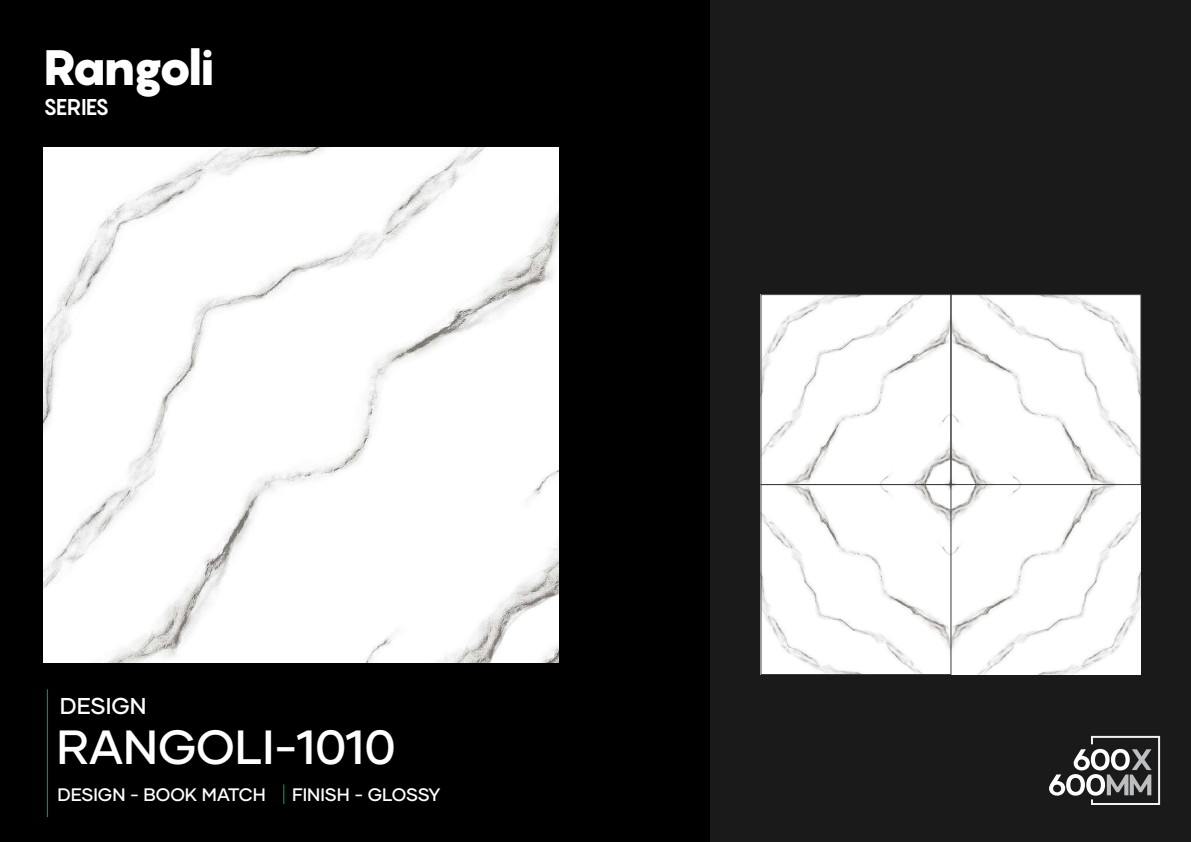
<style>
.page{position:relative;width:1191px;height:842px;background:#000}
.page>*{position:absolute;margin:0;border:0;box-sizing:border-box;transform-origin:0 0}
.t1{font:900 49.1px "Pangram";letter-spacing:-.095em;color:#fff}
.t2{font:500 47.9px "Gilmer";color:#fff}
.t3{font:500 22.9px "Gilmer";color:#fff}
.t4{font:700 22.5px "Pangram";letter-spacing:-.04em;color:#fff}
.t5{font:500 18px "Gilmer";color:#fff}
</style>
<div class="page">
<div style="left:711px;top:0;width:480px;height:842px;background:#1a1a1a"></div>
<hr style="left:47px;top:689px;width:1px;height:128px;background:#009245">
<svg style="left:283px;top:784px;width:1px;height:20px"></svg>
<img style="left:43px;top:147px;width:515px;height:516px">
<img style="left:763px;top:296px;width:378px;height:378px">
<div style="left:761px;top:294px;width:190px;height:191px;border:1px solid #3d3d3d"></div>
<div style="left:950px;top:294px;width:191px;height:191px;border:1px solid #3d3d3d"></div>
<div style="left:761px;top:484px;width:190px;height:191px;border:1px solid #3d3d3d"></div>
<svg style="left:1049px;top:735px;width:112px;height:70px"></svg>
<h1 class="t1" style="left:43px;top:35px;width:173px">Rangoli</h1>
<p class="t4" style="left:43px;top:92px;width:68px">SERIES</p>
<p class="t3" style="left:60px;top:691px;width:88px">DESIGN</p>
<h2 class="t2" style="left:57px;top:717px;width:340px">RANGOLI-1010</h2>
<p class="t5" style="left:57px;top:783px;width:210px">DESIGN - BOOK MATCH</p>
<p class="t5" style="left:292px;top:783px;width:150px">FINISH - GLOSSY</p>
</div>
